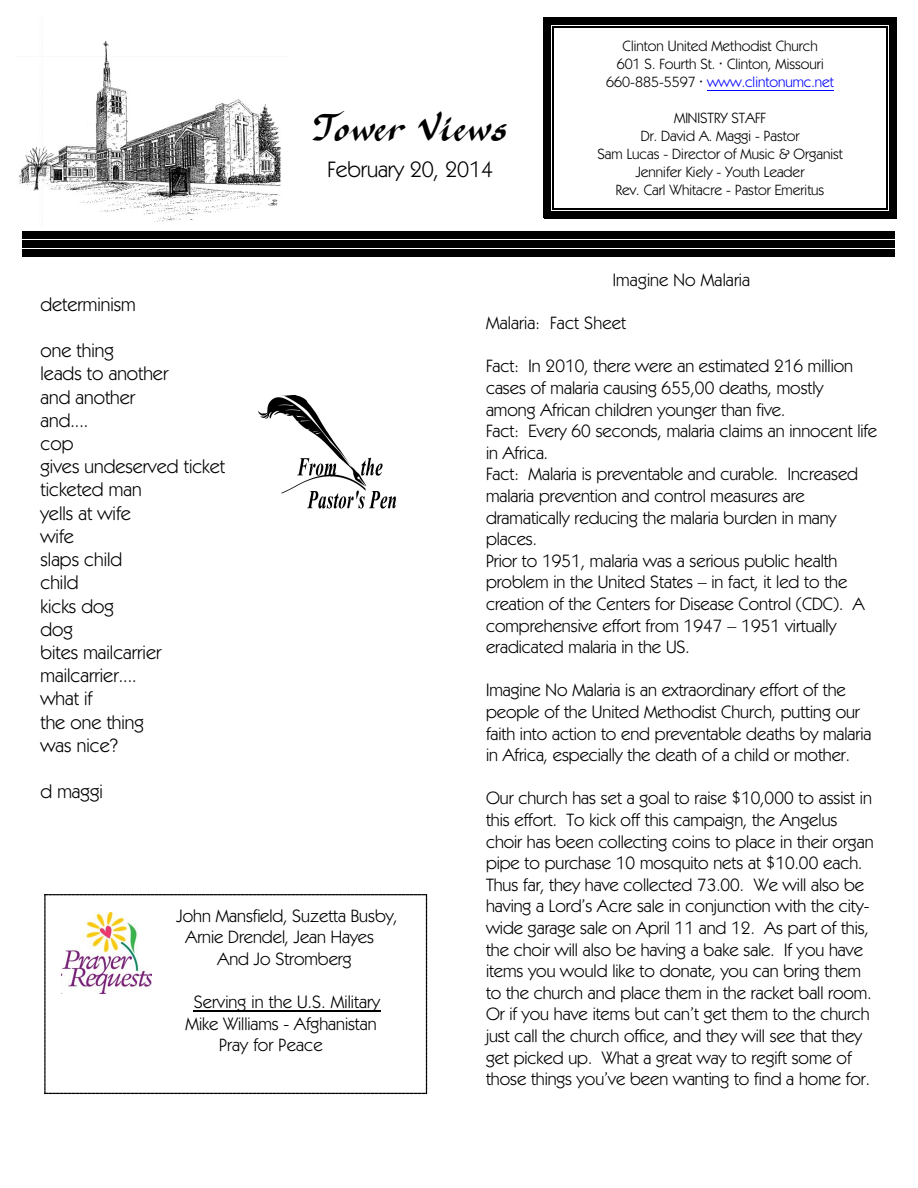
<style>
.page{position:relative;width:918px;height:1188px;background:#fff}
.page>*{position:absolute;margin:0;border:0;box-sizing:border-box;transform-origin:0 0}
.t1{font:36px "CK Calligraphy";color:#000}
.t2{font:22.5px "Kabel IT Cby BT";color:#000}
.t3{font:19.5px/23.2px "Kabel IT Cby BT";color:#000}
.t4{font:18px/21.6px "Kabel IT Cby BT";color:#000}
.t5{font:15px/18px "Kabel IT Cby BT";color:#000;text-align:center}
.s1{color:#00f}
</style>
<div class="page">
<hr style="left:707px;top:90px;width:127px;height:1px;background:#00f">
<hr style="left:553px;top:26px;width:1px;height:184px;background:#000">
<hr style="left:887px;top:26px;width:1px;height:184px;background:#000">
<hr style="left:553px;top:26px;width:335px;height:2px;background:#000">
<hr style="left:553px;top:208px;width:335px;height:2px;background:#000">
<div style="left:544px;top:18px;width:7px;height:200px;background:#000"></div>
<div style="left:889px;top:18px;width:7px;height:200px;background:#000"></div>
<div style="left:544px;top:18px;width:352px;height:7px;background:#000"></div>
<div style="left:544px;top:211px;width:352px;height:7px;background:#000"></div>
<img style="left:259px;top:396px;width:137px;height:113px">
<svg style="left:44px;top:894px;width:383px;height:200px"></svg>
<div style="left:23px;top:232px;width:872px;height:7px;background:#000"></div>
<div style="left:23px;top:240px;width:872px;height:7px;background:#000"></div>
<div style="left:23px;top:249px;width:872px;height:7px;background:#000"></div>
<img style="left:18px;top:40px;width:263px;height:182px">
<h1 class="t1" style="left:313px;top:109px;width:197px">Tower Views</h1>
<p class="t2" style="left:328px;top:160px;width:167px">February 20, 2014</p>
<p class="t5" style="left:606px;top:38px;width:229px">Clinton United Methodist Church<br>601 S. Fourth St. Clinton, Missouri<br>660-885-5597 <span class="s1">www.clintonumc.net</span></p>
<p class="t5" style="left:598px;top:110px;width:247px">MINISTRY STAFF<br>Dr. David A. Maggi - Pastor<br>Sam Lucas - Director of Music &amp; Organist<br>Jennifer Kiely - Youth Leader<br>Rev. Carl Whitacre - Pastor Emeritus</p>
<p class="t3" style="left:40px;top:294px;width:97px">determinism</p>
<p class="t3" style="left:40px;top:340px;width:186px">one thing<br>leads to another<br>and another<br>and....<br>cop<br>gives undeserved ticket ticketed man<br>yells at wife<br>wife<br>slaps child<br>child<br>kicks dog<br>dog<br>bites mailcarrier mailcarrier....<br>what if<br>the one thing<br>was nice?</p>
<p class="t3" style="left:40px;top:782px;width:64px">d maggi</p>
<p class="t4" style="left:177px;top:906px;width:223px">John Mansfield, Suzetta Busby,</p>
<p class="t4" style="left:186px;top:928px;width:190px">Arnie Drendel, Jean Hayes</p>
<p class="t4" style="left:218px;top:950px;width:135px">And Jo Stromberg</p>
<p class="t4" style="left:194px;top:993px;width:188px">Serving in the U.S. Military</p>
<p class="t4" style="left:185px;top:1014px;width:193px">Mike Williams - Afghanistan</p>
<p class="t4" style="left:219px;top:1036px;width:105px">Pray for Peace</p>
<p class="t4" style="left:613px;top:271px;width:139px">Imagine No Malaria</p>
<p class="t4" style="left:486px;top:314px;width:142px">Malaria: Fact Sheet</p>
<p class="t4" style="left:486px;top:357px;width:393px">Fact: In 2010, there were an estimated 216 million cases of malaria causing 655,00 deaths, mostly among African children younger than five.<br>Fact: Every 60 seconds, malaria claims an innocent life in Africa.<br>Fact: Malaria is preventable and curable. Increased malaria prevention and control measures are dramatically reducing the malaria burden in many places.<br>Prior to 1951, malaria was a serious public health problem in the United States – in fact, it led to the creation of the Centers for Disease Control (CDC). A comprehensive effort from 1947 – 1951 virtually eradicated malaria in the US.</p>
<p class="t4" style="left:486px;top:681px;width:387px">Imagine No Malaria is an extraordinary effort of the people of the United Methodist Church, putting our faith into action to end preventable deaths by malaria in Africa, especially the death of a child or mother.</p>
<p class="t4" style="left:486px;top:789px;width:389px">Our church has set a goal to raise $10,000 to assist in this effort. To kick off this campaign, the Angelus choir has been collecting coins to place in their organ pipe to purchase 10 mosquito nets at $10.00 each.<br>Thus far, they have collected 73.00. We will also be having a Lord’s Acre sale in conjunction with the city&shy;wide garage sale on April 11 and 12. As part of this, the choir will also be having a bake sale. If you have items you would like to donate, you can bring them to the church and place them in the racket ball room.<br>Or if you have items but can’t get them to the church just call the church office, and they will see that they get picked up. What a great way to regift some of those things you’ve been wanting to find a home for.</p>
</div>
